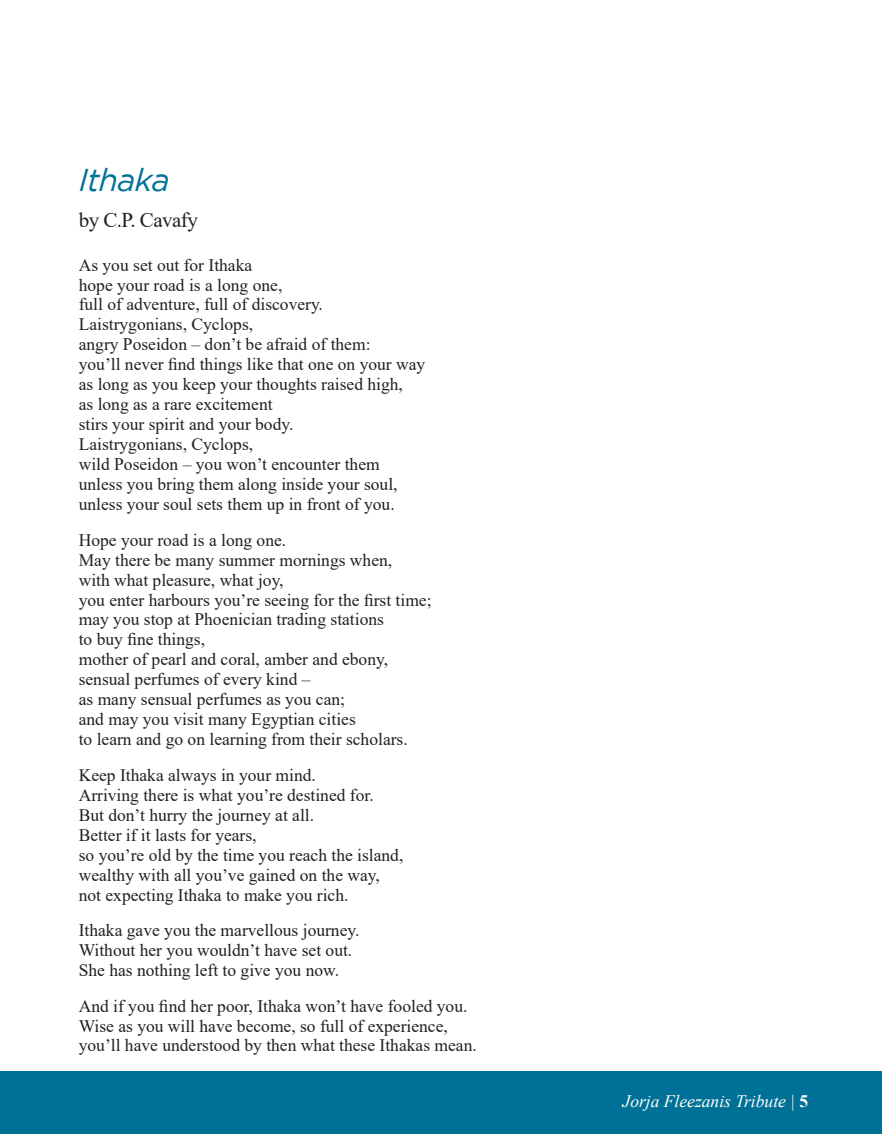
<style>
.page{position:relative;width:882px;height:1134px;background:#fff}
.page>*{position:absolute;margin:0;border:0;box-sizing:border-box;transform-origin:0 0}
.t1{font:italic 31.5px "Gotham";letter-spacing:-.025em;color:#007196}
.t2{font:21px "Times New Roman";letter-spacing:-.025em;color:#231f20}
.t3{font:17.5px "Times New Roman";color:#231f20}
.t4{font:italic 17.5px "Times New Roman";color:#fff}
.s1{font-weight:700;font-style:normal}
</style>
<div class="page">
<div style="left:0;top:1072px;width:882px;height:62px;background:#007196"></div>
<p class="t1" style="left:79px;top:163px;width:93px">Ithaka</p>
<p class="t2" style="left:79px;top:205px;width:121px">by C.P. Cavafy</p>
<p class="t3" style="left:79px;top:252px;width:175px">As you set out for Ithaka</p>
<p class="t3" style="left:79px;top:272px;width:205px">hope your road is a long one,</p>
<p class="t3" style="left:79px;top:292px;width:246px">full of adventure, full of discovery.</p>
<p class="t3" style="left:79px;top:312px;width:176px">Laistrygonians, Cyclops,</p>
<p class="t3" style="left:79px;top:332px;width:293px">angry Poseidon – don’t be afraid of them:</p>
<p class="t3" style="left:79px;top:352px;width:348px">you’ll never find things like that one on your way</p>
<p class="t3" style="left:79px;top:372px;width:326px">as long as you keep your thoughts raised high,</p>
<p class="t3" style="left:79px;top:392px;width:195px">as long as a rare excitement</p>
<p class="t3" style="left:79px;top:412px;width:216px">stirs your spirit and your body.</p>
<p class="t3" style="left:79px;top:432px;width:176px">Laistrygonians, Cyclops,</p>
<p class="t3" style="left:79px;top:452px;width:303px">wild Poseidon – you won’t encounter them</p>
<p class="t3" style="left:79px;top:472px;width:320px">unless you bring them along inside your soul,</p>
<p class="t3" style="left:79px;top:492px;width:317px">unless your soul sets them up in front of you.</p>
<p class="t3" style="left:79px;top:527px;width:209px">Hope your road is a long one.</p>
<p class="t3" style="left:79px;top:547px;width:315px">May there be many summer mornings when,</p>
<p class="t3" style="left:79px;top:567px;width:206px">with what pleasure, what joy,</p>
<p class="t3" style="left:79px;top:587px;width:354px">you enter harbours you’re seeing for the first time;</p>
<p class="t3" style="left:79px;top:607px;width:307px">may you stop at Phoenician trading stations</p>
<p class="t3" style="left:79px;top:627px;width:128px">to buy fine things,</p>
<p class="t3" style="left:79px;top:647px;width:311px">mother of pearl and coral, amber and ebony,</p>
<p class="t3" style="left:79px;top:667px;width:233px">sensual perfumes of every kind –</p>
<p class="t3" style="left:79px;top:687px;width:268px">as many sensual perfumes as you can;</p>
<p class="t3" style="left:79px;top:707px;width:279px">and may you visit many Egyptian cities</p>
<p class="t3" style="left:79px;top:727px;width:331px">to learn and go on learning from their scholars.</p>
<p class="t3" style="left:79px;top:763px;width:239px">Keep Ithaka always in your mind.</p>
<p class="t3" style="left:79px;top:783px;width:296px">Arriving there is what you’re destined for.</p>
<p class="t3" style="left:79px;top:803px;width:237px">But don’t hurry the journey at all.</p>
<p class="t3" style="left:79px;top:823px;width:179px">Better if it lasts for years,</p>
<p class="t3" style="left:79px;top:842px;width:326px">so you’re old by the time you reach the island,</p>
<p class="t3" style="left:79px;top:862px;width:303px">wealthy with all you’ve gained on the way,</p>
<p class="t3" style="left:79px;top:882px;width:271px">not expecting Ithaka to make you rich.</p>
<p class="t3" style="left:79px;top:918px;width:282px">Ithaka gave you the marvellous journey.</p>
<p class="t3" style="left:79px;top:938px;width:275px">Without her you wouldn’t have set out.</p>
<p class="t3" style="left:79px;top:958px;width:262px">She has nothing left to give you now.</p>
<p class="t3" style="left:79px;top:994px;width:390px">And if you find her poor, Ithaka won’t have fooled you.</p>
<p class="t3" style="left:79px;top:1014px;width:371px">Wise as you will have become, so full of experience,</p>
<p class="t3" style="left:79px;top:1033px;width:400px">you’ll have understood by then what these Ithakas mean.</p>
<p class="t4" style="left:623px;top:1089px;width:187px">Jorja Fleezanis Tribute | <span class="s1">5</span></p>
</div>
